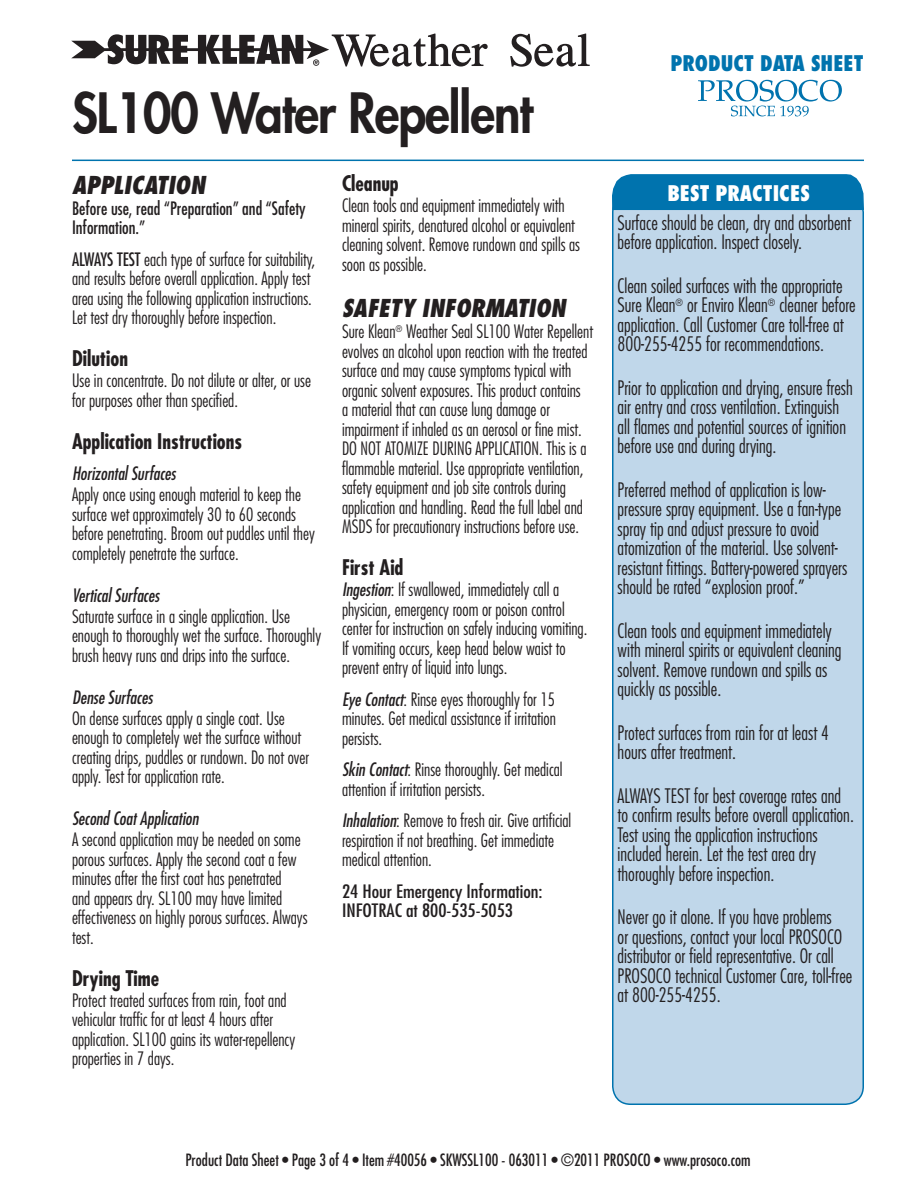
<style>
.page{position:relative;width:918px;height:1188px;background:#fff}
.page>*{position:absolute;margin:0;border:0;box-sizing:border-box;transform-origin:0 0}
._02_5_Product_Name_2{font:800 54px "Futura Std";letter-spacing:-.02em;color:#231f20;scale:.91 1}
._04_Section_Header{font:italic 800 condensed 24px "Futura Std";color:#231f20}
._05_Sub-Header{font:700 condensed 21px "Futura Std";color:#231f20}
._10_Side_Box_Header{font:800 condensed 21px "Futura Std";color:#0073ae}
._10_Side_Box_Header-2{font:800 condensed 21px "Futura Std";color:#fff}
._11_Side_Box_Body_Co{font:300 condensed 19.5px/19.5px "Futura Std";color:#231f20}
._06_Body_Copy{font:300 condensed 18px/19.5px "Futura Std";color:#231f20}
._05_Sub-Header-2{font:italic condensed 18px "Futura Std";color:#231f20}
._06_Body_Copy-2{font:condensed 18px/19.5px "Futura Std";color:#231f20}
._06_Body_Copy-3{font:condensed 18px/19.5px "Futura Std";color:#231f20;scale:1.1 1}
._99_Item_Box{font:condensed 16.5px "Futura Std";color:#231f20}
.s1{font-weight:400}
.s2{font-weight:400;font-style:italic}
</style>
<div class="page">
<div style="left:613px;top:195px;width:250px;height:909px;background:#c0d7ea;border-radius:18px"></div>
<div style="left:612px;top:194px;width:252px;height:911px;border:2px solid #0073ae;border-radius:18px"></div>
<svg style="left:612px;top:174px;width:252px;height:37px;background:#0a78b1"></svg>
<hr style="left:72px;top:160px;width:792px;height:1px;background:#0073ae">
<svg style="left:698px;top:80px;width:144px;height:36px"></svg>
<svg style="left:71px;top:33px;width:417px;height:33px"></svg>
<svg style="left:510px;top:33px;width:80px;height:33px"></svg>
<p class="_02_5_Product_Name_2" style="left:72px;top:79px;width:508px">SL100 Water Repellent</p>
<p class="_04_Section_Header" style="left:72px;top:170px;width:135px">APPLICATION</p>
<p class="_06_Body_Copy-2" style="left:72px;top:198px;width:235px">Before use, read “Preparation” and “Safety<br>Information.”</p>
<p class="_06_Body_Copy" style="left:72px;top:250px;width:245px"><span class="s1">ALWAYS TEST</span> each type of surface for suitability, and results before overall application. Apply test area using the following application instructions.<br>Let test dry thoroughly before inspection.</p>
<p class="_05_Sub-Header" style="left:72px;top:346px;width:57px">Dilution</p>
<p class="_06_Body_Copy" style="left:72px;top:371px;width:241px">Use in concentrate. Do not dilute or alter, or use for purposes other than specified.</p>
<p class="_05_Sub-Header" style="left:72px;top:428px;width:172px">Application Instructions</p>
<p class="_05_Sub-Header-2" style="left:72px;top:463px;width:105px">Horizontal Surfaces</p>
<p class="_06_Body_Copy" style="left:72px;top:485px;width:244px">Apply once using enough material to keep the surface wet approximately 30 to 60 seconds before penetrating. Broom out puddles until they completely penetrate the surface.</p>
<p class="_05_Sub-Header-2" style="left:72px;top:585px;width:89px">Vertical Surfaces</p>
<p class="_06_Body_Copy" style="left:72px;top:607px;width:251px">Saturate surface in a single application. Use enough to thoroughly wet the surface. Thoroughly brush heavy runs and drips into the surface.</p>
<p class="_05_Sub-Header-2" style="left:72px;top:687px;width:82px">Dense Surfaces</p>
<p class="_06_Body_Copy" style="left:72px;top:709px;width:239px">On dense surfaces apply a single coat. Use enough to completely wet the surface without creating drips, puddles or rundown. Do not over apply. Test for application rate.</p>
<p class="_05_Sub-Header-2" style="left:72px;top:808px;width:128px">Second Coat Application</p>
<p class="_06_Body_Copy" style="left:72px;top:830px;width:237px">A second application may be needed on some porous surfaces. Apply the second coat a few minutes after the first coat has penetrated<br>and appears dry. SL100 may have limited effectiveness on highly porous surfaces. Always test.</p>
<p class="_05_Sub-Header" style="left:72px;top:965px;width:89px">Drying Time</p>
<p class="_06_Body_Copy" style="left:72px;top:991px;width:225px">Protect treated surfaces from rain, foot and vehicular traffic for at least 4 hours after application. SL100 gains its water-repellency properties in 7 days.</p>
<p class="_05_Sub-Header" style="left:342px;top:171px;width:58px">Cleanup</p>
<p class="_06_Body_Copy" style="left:342px;top:196px;width:240px">Clean tools and equipment immediately with mineral spirits, denatured alcohol or equivalent cleaning solvent. Remove rundown and spills as soon as possible.</p>
<p class="_04_Section_Header" style="left:342px;top:293px;width:225px">SAFETY INFORMATION</p>
<p class="_06_Body_Copy" style="left:342px;top:322px;width:253px">Sure Klean<sup>®</sup> Weather Seal SL100 Water Repellent evolves an alcohol upon reaction with the treated surface and may cause symptoms typical with organic solvent exposures. This product contains<br>a material that can cause lung damage or impairment if inhaled as an aerosol or fine mist.<br>DO NOT ATOMIZE DURING APPLICATION. This is a flammable material. Use appropriate ventilation, safety equipment and job site controls during application and handling. Read the full label and MSDS for precautionary instructions before use.</p>
<p class="_05_Sub-Header" style="left:342px;top:555px;width:63px">First Aid</p>
<p class="_06_Body_Copy" style="left:342px;top:580px;width:247px"><span class="s2">Ingestion</span>: If swallowed, immediately call a physician, emergency room or poison control center for instruction on safely inducing vomiting.<br>If vomiting occurs, keep head below waist to prevent entry of liquid into lungs.</p>
<p class="_06_Body_Copy" style="left:342px;top:690px;width:215px;text-align:justify"><span class="s2">Eye Contact</span>: Rinse eyes thoroughly for 15 minutes. Get medical assistance if irritation persists.</p>
<p class="_06_Body_Copy" style="left:342px;top:760px;width:222px"><span class="s2">Skin Contact</span>: Rinse thoroughly. Get medical attention if irritation persists.</p>
<p class="_06_Body_Copy" style="left:342px;top:811px;width:231px"><span class="s2">Inhalation</span>: Remove to fresh air. Give artificial respiration if not breathing. Get immediate medical attention.</p>
<p class="_06_Body_Copy-3" style="left:342px;top:881px;width:184px">24 Hour Emergency Information:<br>INFOTRAC at 800-535-5053</p>
<p class="_10_Side_Box_Header" style="left:671px;top:50px;width:194px">PRODUCT DATA SHEET</p>
<p class="_10_Side_Box_Header-2" style="left:667px;top:180px;width:144px">BEST PRACTICES</p>
<p class="_11_Side_Box_Body_Co" style="left:618px;top:213px;width:235px">Surface should be clean, dry and absorbent before application. Inspect closely.</p>
<p class="_11_Side_Box_Body_Co" style="left:618px;top:276px;width:240px">Clean soiled surfaces with the appropriate Sure Klean<sup>®</sup> or Enviro Klean<sup>®</sup> cleaner before application. Call Customer Care toll-free at 800-255-4255 for recommendations.</p>
<p class="_11_Side_Box_Body_Co" style="left:618px;top:378px;width:237px">Prior to application and drying, ensure fresh air entry and cross ventilation. Extinguish all flames and potential sources of ignition before use and during drying.</p>
<p class="_11_Side_Box_Body_Co" style="left:618px;top:480px;width:231px">Preferred method of application is low&shy;pressure spray equipment. Use a fan-type spray tip and adjust pressure to avoid atomization of the material. Use solvent&shy;resistant fittings. Battery-powered sprayers should be rated “explosion proof.”</p>
<p class="_11_Side_Box_Body_Co" style="left:618px;top:621px;width:226px">Clean tools and equipment immediately with mineral spirits or equivalent cleaning solvent. Remove rundown and spills as quickly as possible.</p>
<p class="_11_Side_Box_Body_Co" style="left:618px;top:723px;width:213px">Protect surfaces from rain for at least 4 hours after treatment.</p>
<p class="_11_Side_Box_Body_Co" style="left:618px;top:786px;width:238px">ALWAYS TEST for best coverage rates and to confirm results before overall application.<br>Test using the application instructions included herein. Let the test area dry thoroughly before inspection.</p>
<p class="_11_Side_Box_Body_Co" style="left:618px;top:907px;width:236px">Never go it alone. If you have problems<br>or questions, contact your local PROSOCO distributor or field representative. Or call PROSOCO technical Customer Care, toll-free at 800-255-4255.</p>
<p class="_99_Item_Box" style="left:185px;top:1150px;width:567px">Product Data Sheet • Page 3 of 4 • Item #40056 • SKWSSL100 - 063011 • ©2011 PROSOCO • www.prosoco.com</p>
</div>
